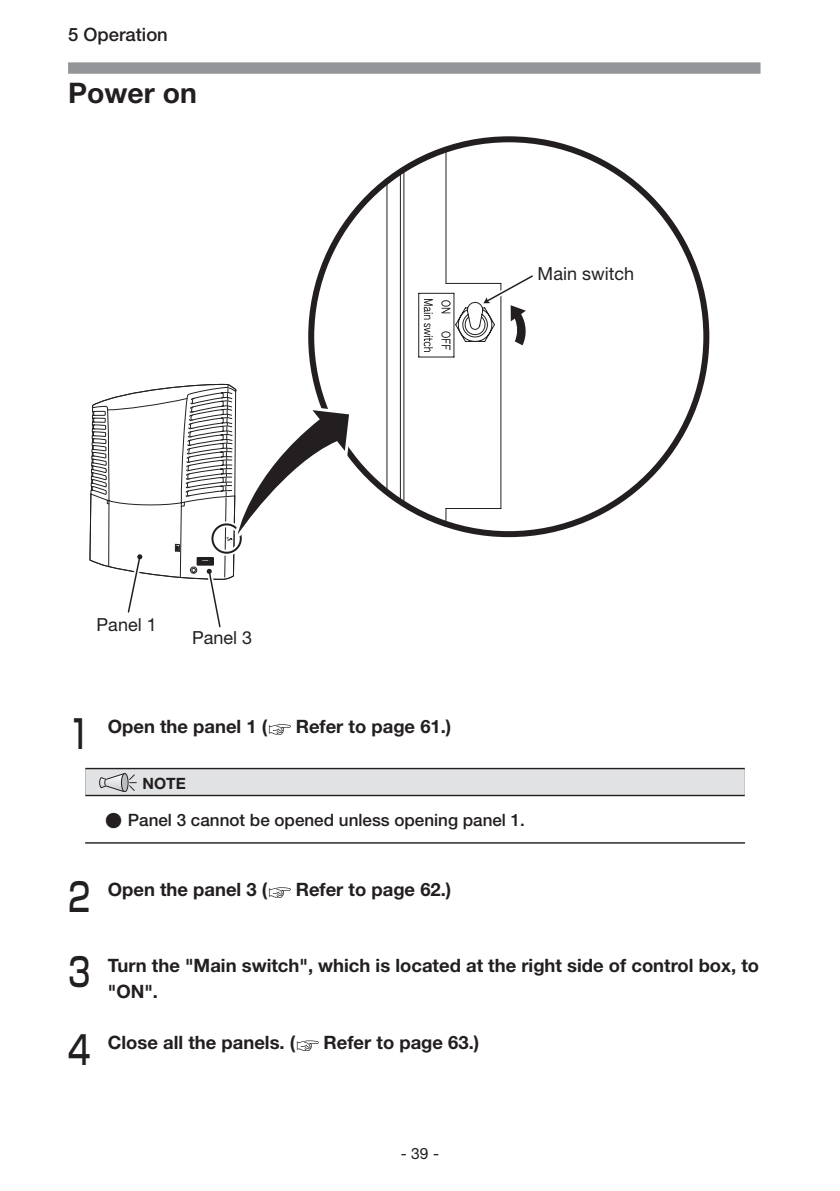
<style>
.page{position:relative;width:840px;height:1191px;background:#fff}
.page>*{position:absolute;margin:0;border:0;box-sizing:border-box;transform-origin:0 0}
.t1{font:700 28.4px "Helvetica Neue LT Std";color:#231f20}
.t2{font:700 18.4px/25.6px "Helvetica Neue LT Std";color:#231f20}
.t3{font:500 18.4px "Helvetica Neue LT Std";color:#231f20}
.t4{font:18px "Helvetica Neue LT Std";color:#231f20}
.t5{font:500 17px "Helvetica Neue LT Std";color:#231f20}
.t6{font:15.6px "Helvetica Neue LT Std";color:#231f20}
.t7{font:700 15.6px "Helvetica Neue LT Std";color:#231f20}
.s1{font-family:"Shin Go Pro";font-weight:500;font-size:39px}
.s2{font-family:"Koz Go Pro"}
</style>
<div class="page">
<div style="left:68px;top:62px;width:692px;height:12px;background:#939598"></div>
<svg style="left:269px;top:724px;width:21px;height:10px"></svg>
<hr style="left:85px;top:842px;width:659px;height:1px;background:#231f20">
<div style="left:85px;top:768px;width:659px;height:28px;background:#bbbbbc"></div>
<div style="left:85px;top:769px;width:659px;height:25px;background:#e1e2e4"></div>
<svg style="left:99px;top:773px;width:38px;height:18px"></svg>
<svg style="left:269px;top:887px;width:21px;height:10px"></svg>
<svg style="left:297px;top:1040px;width:21px;height:11px"></svg>
<svg style="left:308px;top:150px;width:138px;height:377px"></svg>
<hr style="left:500px;top:283px;width:1px;height:225px;background:#231f20">
<svg style="left:445px;top:508px;width:1px;height:16px"></svg>
<hr style="left:446px;top:508px;width:54px;height:1px;background:#231f20">
<hr style="left:453px;top:293px;width:1px;height:64px;background:#231f20">
<hr style="left:418px;top:293px;width:35px;height:1px;background:#231f20">
<hr style="left:418px;top:356px;width:35px;height:1px;background:#231f20">
<hr style="left:418px;top:293px;width:1px;height:64px;background:#231f20">
<svg style="left:423px;top:299px;width:9px;height:53px"></svg>
<svg style="left:441px;top:274px;width:92px;height:76px"></svg>
<svg style="left:89px;top:382px;width:266px;height:246px"></svg>
<p class="t3" style="left:68px;top:24px;width:101px">5 Operation</p>
<h1 class="t1" style="left:68px;top:75px;width:130px">Power on</h1>
<p class="t4" style="left:537px;top:263px;width:98px">Main switch</p>
<p class="t4" style="left:97px;top:613px;width:62px">Panel 1</p>
<p class="t4" style="left:192px;top:627px;width:62px">Panel 3</p>
<p class="t2" style="left:68px;top:713px;width:201px"><span class="s1">1</span> Open the panel 1 (</p>
<p class="t2" style="left:295px;top:713px;width:157px">Refer to page 61.)</p>
<p class="t7" style="left:142px;top:773px;width:45px">NOTE</p>
<p class="t5" style="left:105px;top:809px;width:421px"><span class="s2">●</span> Panel 3 cannot be opened unless opening panel 1.</p>
<p class="t2" style="left:68px;top:876px;width:201px"><span class="s1">2</span> Open the panel 3 (</p>
<p class="t2" style="left:295px;top:876px;width:157px">Refer to page 62.)</p>
<p class="t2" style="left:108px;top:952px;width:652px;text-indent:-40px"><span class="s1">3</span> Turn the "Main switch", which is located at the right side of control box, to "ON".</p>
<p class="t2" style="left:68px;top:1029px;width:228px"><span class="s1">4</span> Close all the panels. (</p>
<p class="t2" style="left:323px;top:1029px;width:157px">Refer to page 63.)</p>
<p class="t6" style="left:400px;top:1143px;width:40px">- 39 -</p>
</div>
